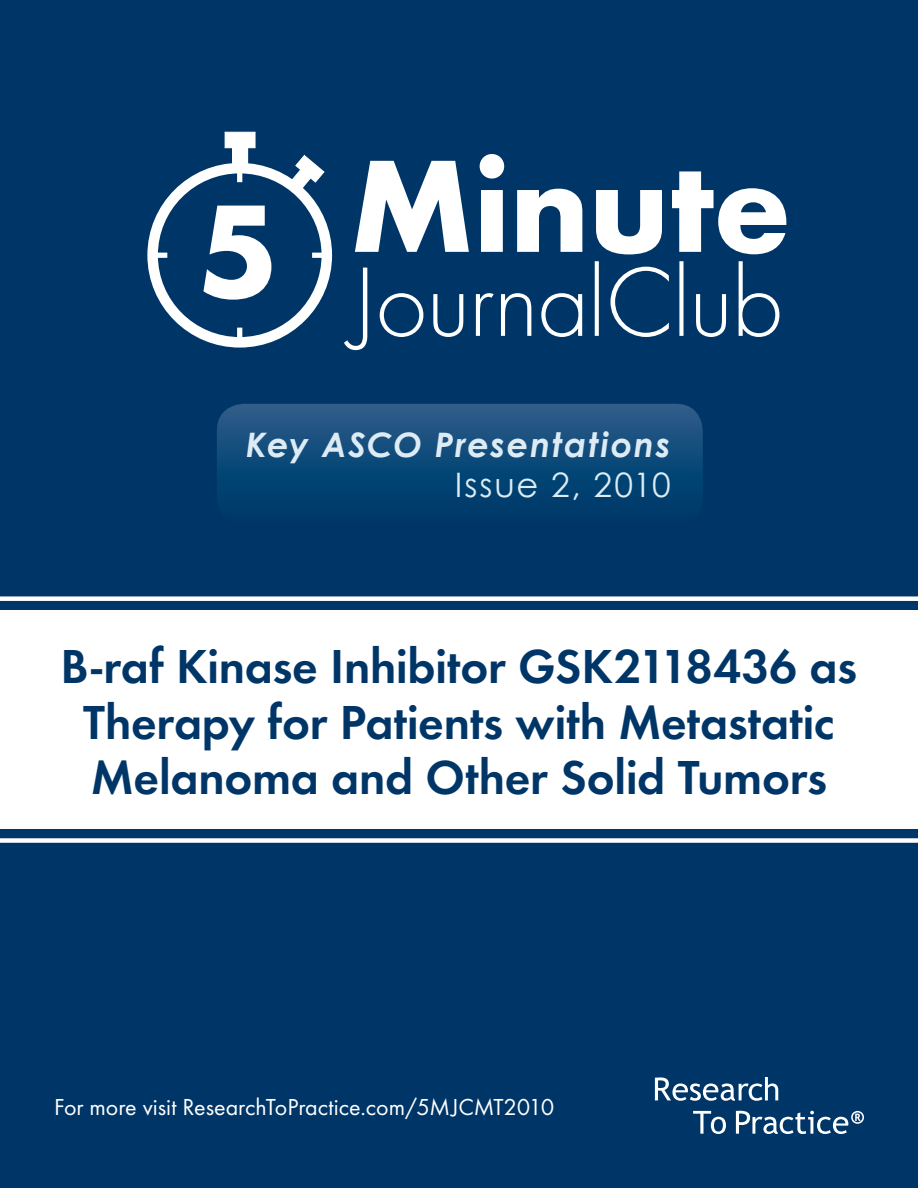
<style>
.page{position:relative;width:918px;height:1188px;background:#003667}
.page>*{position:absolute;margin:0;border:0;box-sizing:border-box;transform-origin:0 0}
.t1{font:600 49.5px/55.5px "Futura T";letter-spacing:-.005em;color:#003667;text-align:center}
.t2{font:italic 700 33.75px "Century Gothic";letter-spacing:.05em;color:#dcebf4}
.t3{font:33.75px "Century Gothic";letter-spacing:.05em;color:#dcebf4}
.t4{font:24px "Futura T";color:#fff}
</style>
<div class="page">
<div style="left:233px;top:136px;width:14px;height:31px;background:#fff"></div>
<div style="left:232px;top:136px;width:16px;height:32px;border:1px solid #fff"></div>
<div style="left:225px;top:132px;width:30px;height:16px;background:#fff"></div>
<div style="left:225px;top:132px;width:31px;height:16px;border:1px solid #fff"></div>
<svg style="left:289px;top:155px;width:36px;height:37px"></svg>
<svg style="left:312px;top:252px;width:9px;height:6px"></svg>
<svg style="left:234px;top:327px;width:11px;height:10px"></svg>
<svg style="left:237px;top:174px;width:6px;height:9px"></svg>
<svg style="left:158px;top:252px;width:10px;height:6px"></svg>
<div style="left:147px;top:163px;width:185px;height:185px;border:10px solid #fff;border-radius:50%"></div>
<svg style="left:203px;top:206px;width:68px;height:94px"></svg>
<svg style="left:355px;top:161px;width:114px;height:91px"></svg>
<svg style="left:480px;top:154px;width:24px;height:98px"></svg>
<svg style="left:517px;top:189px;width:65px;height:63px"></svg>
<svg style="left:596px;top:190px;width:66px;height:64px"></svg>
<svg style="left:672px;top:171px;width:114px;height:83px"></svg>
<svg style="left:344px;top:268px;width:23px;height:82px"></svg>
<svg style="left:380px;top:293px;width:43px;height:44px"></svg>
<svg style="left:433px;top:294px;width:30px;height:43px"></svg>
<svg style="left:476px;top:293px;width:18px;height:43px"></svg>
<svg style="left:501px;top:293px;width:30px;height:43px"></svg>
<svg style="left:541px;top:293px;width:41px;height:44px"></svg>
<svg style="left:595px;top:261px;width:4px;height:75px"></svg>
<svg style="left:611px;top:267px;width:58px;height:70px"></svg>
<div style="left:679px;top:261px;width:5px;height:75px;background:#fff"></div>
<svg style="left:696px;top:294px;width:30px;height:43px"></svg>
<svg style="left:739px;top:261px;width:40px;height:76px"></svg>
<div style="left:0;top:611px;width:918px;height:218px;background:#fff"></div>
<svg style="left:655px;top:1077px;width:123px;height:24px"></svg>
<svg style="left:693px;top:1111px;width:33px;height:23px"></svg>
<svg style="left:736px;top:1111px;width:128px;height:23px"></svg>
<div style="left:0;top:838px;width:918px;height:5px;background:#fff"></div>
<div style="left:0;top:596px;width:918px;height:5px;background:#fff"></div>
<svg style="left:217px;top:404px;width:486px;height:87px"></svg>
<p class="t2" style="left:246px;top:423px;width:426px">Key ASCO Presentations</p>
<p class="t3" style="left:455px;top:465px;width:218px">Issue 2, 2010</p>
<p class="t1" style="left:61px;top:638px;width:798px">B-raf Kinase Inhibitor GSK2118436 as<br>Therapy for Patients with Metastatic<br>Melanoma and Other Solid Tumors</p>
<p class="t4" style="left:54px;top:1093px;width:502px">For more visit ResearchToPractice.com/5MJCMT2010</p>
</div>
